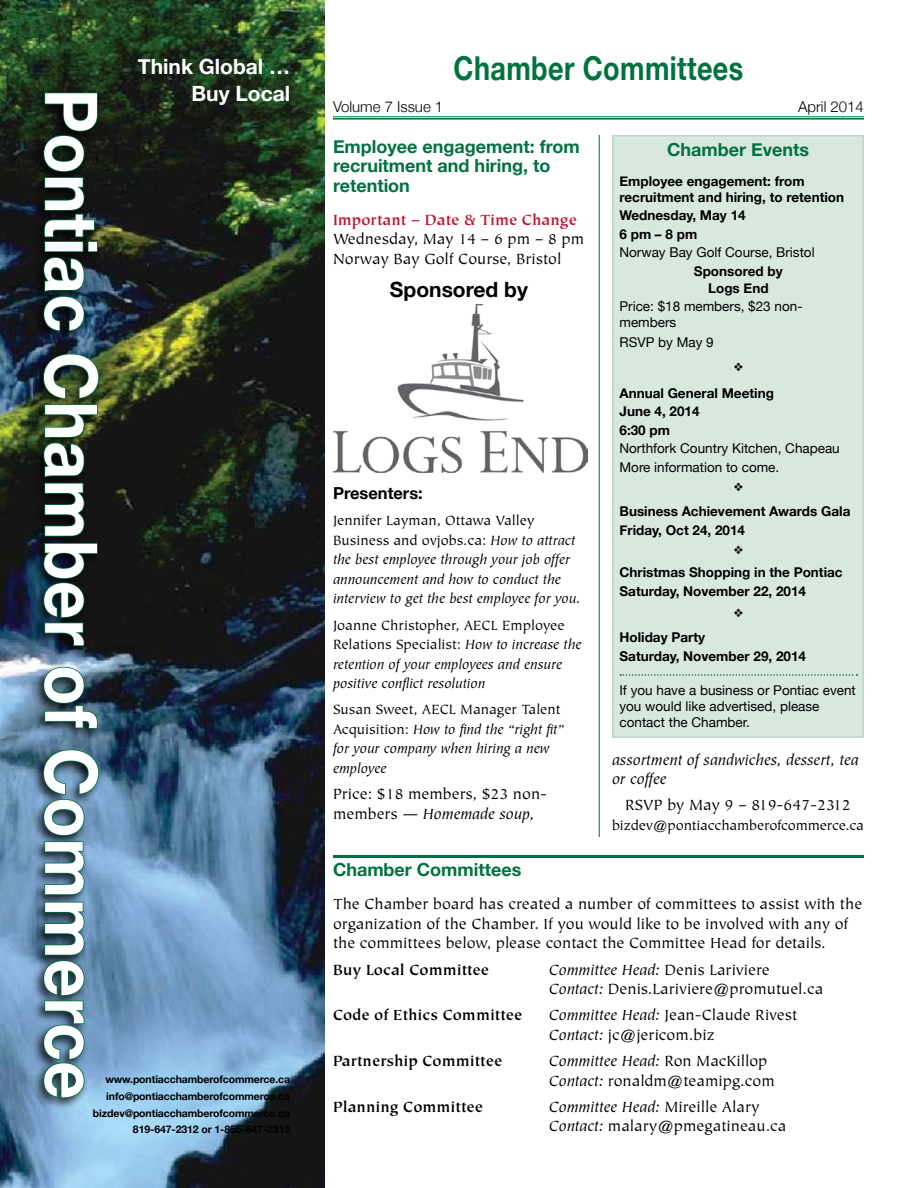
<style>
.page{position:relative;width:918px;height:1188px;background:#fff}
.page>*{position:absolute;margin:0;border:0;box-sizing:border-box;transform-origin:0 0}
.t1{font:700 72.6px "Helvetica Neue";letter-spacing:.01em;color:#fff;scale:.91 1}
.t2{font:700 33px "Helvetica Neue";letter-spacing:.015em;color:#00723f;scale:.82 1}
.t3{font:700 21px/26.2px "Helvetica Neue";color:#fff;text-align:right}
.t4{font:700 21px "Helvetica Neue";color:#000}
.t5{font:700 18px/19.5px "Helvetica Neue";color:#00723f}
.t6{font:16.5px/19.5px "Tiepolo";color:#000}
.t7{font:700 16.5px "Tiepolo";color:#000}
.t8{font:italic 16.5px/19.5px "Tiepolo";color:#000}
.t9{font:700 16.5px "Tiepolo";color:#c41230}
.t10{font:700 16.5px "Helvetica Neue";color:#000}
.t11{font:italic 15px/19.5px "Tiepolo";color:#000}
.t12{font:15px "Tiepolo";letter-spacing:-.01em;color:#000}
.t13{font:300 15px "Helvetica Neue";color:#000}
.t14{font:700 13.5px/18.3px "Helvetica Neue";color:#000}
.t15{font:13.5px/16.2px "Helvetica Neue";color:#000}
.t16{font:700 10.5px/17px "Helvetica Neue";letter-spacing:-.01em;color:#000;text-align:right}
.s1{font-style:normal}
.s2{font-style:italic}
</style>
<div class="page">
<img style="left:0;top:0;width:325px;height:1188px">
<div style="left:613px;top:136px;width:250px;height:601px;background:#d9e8df"></div>
<div style="left:612px;top:135px;width:252px;height:603px;border:2px solid #bcd7c8"></div>
<hr style="left:333px;top:117px;width:531px;height:1px;background:#00723f">
<hr style="left:333px;top:118px;width:531px;height:2px;background:#00723f">
<hr style="left:599px;top:135px;width:1px;height:702px;background:#00723f">
<div style="left:29px;top:87px;width:75px;height:1025px;background:#000;opacity:.8"></div>
<svg style="left:43px;top:92px;width:55px;height:240px;background:#102621"></svg>
<svg style="left:42px;top:353px;width:58px;height:294px;background:#14291d"></svg>
<svg style="left:43px;top:666px;width:55px;height:64px;background:#36575d"></svg>
<svg style="left:42px;top:749px;width:58px;height:350px;background:#456d7e"></svg>
<svg style="left:620px;top:674px;width:237px;height:2px"></svg>
<img style="left:333px;top:304px;width:254px;height:168px">
<hr style="left:333px;top:855px;width:531px;height:3px;background:#00723f">
<p class="t3" style="left:138px;top:53px;width:154px">Think Global …<br>Buy Local</p>
<h1 class="t1" style="left:116px;top:89px;width:1112px;rotate:90deg">Pontiac Chamber of Commerce</h1>
<p class="t16" style="left:93px;top:1070px;width:199px">www.pontiacchamberofcommerce.ca info@pontiacchamberofcommerce.ca bizdev@pontiacchamberofcommerce.ca 819-647-2312 or 1-855-647-2312</p>
<p class="t13" style="left:333px;top:97px;width:112px">Volume 7 Issue 1</p>
<h2 class="t2" style="left:454px;top:48px;width:355px">Chamber Committees</h2>
<p class="t13" style="left:798px;top:97px;width:67px">April 2014</p>
<p class="t5" style="left:333px;top:136px;width:248px">Employee engagement: from recruitment and hiring, to retention</p>
<p class="t9" style="left:333px;top:210px;width:245px">Important – Date &amp; Time Change</p>
<p class="t6" style="left:333px;top:230px;width:253px">Wednesday, May 14 – 6 pm – 8 pm<br>Norway Bay Golf Course, Bristol</p>
<p class="t4" style="left:390px;top:276px;width:140px">Sponsored by</p>
<p class="t10" style="left:333px;top:483px;width:91px">Presenters:</p>
<p class="t11" style="left:333px;top:511px;width:249px"><span class="s1">Jennifer Layman, Ottawa Valley Business and ovjobs.ca:</span> How to attract the best employee through your job offer announcement and how to conduct the interview to get the best employee for you.</p>
<p class="t11" style="left:333px;top:616px;width:250px"><span class="s1">Joanne Christopher, AECL Employee Relations Specialist:</span> How to increase the retention of your employees and ensure positive conflict resolution</p>
<p class="t11" style="left:333px;top:700px;width:233px"><span class="s1">Susan Sweet, AECL Manager Talent<br>Acquisition:</span> How to find the “right fit” for your company when hiring a new employee</p>
<p class="t6" style="left:333px;top:785px;width:216px">Price: $18 members, $23 non&shy;members — <span class="s2">Homemade soup,</span></p>
<p class="t5" style="left:667px;top:139px;width:144px">Chamber Events</p>
<p class="t14" style="left:620px;top:172px;width:226px;line-height:16.2px">Employee engagement: from recruitment and hiring, to retention</p>
<p class="t14" style="left:620px;top:206px;width:128px">Wednesday, May 14<br>6 pm – 8 pm</p>
<p class="t15" style="left:620px;top:244px;width:197px">Norway Bay Golf Course, Bristol</p>
<p class="t14" style="left:694px;top:263px;width:90px;line-height:16.2px;text-align:center">Sponsored by<br>Logs End</p>
<p class="t15" style="left:620px;top:298px;width:185px">Price: $18 members, $23 non&shy;members</p>
<p class="t15" style="left:620px;top:333px;width:96px">RSVP by May 9</p>
<p class="t14" style="left:620px;top:384px;width:156px">Annual General Meeting<br>June 4, 2014<br>6:30 pm</p>
<p class="t15" style="left:620px;top:438px;width:222px;line-height:19.5px">Northfork Country Kitchen, Chapeau<br>More information to come.</p>
<p class="t14" style="left:620px;top:502px;width:232px">Business Achievement Awards Gala<br>Friday, Oct 24, 2014</p>
<p class="t14" style="left:620px;top:563px;width:225px">Christmas Shopping in the Pontiac<br>Saturday, November 22, 2014</p>
<p class="t14" style="left:620px;top:628px;width:188px">Holiday Party<br>Saturday, November 29, 2014</p>
<p class="t15" style="left:620px;top:682px;width:238px">If you have a business or Pontiac event you would like advertised, please contact the Chamber.</p>
<p class="t8" style="left:612px;top:750px;width:248px">assortment of sandwiches, dessert, tea or coffee</p>
<p class="t6" style="left:625px;top:796px;width:227px">RSVP by May 9 – 819-647-2312</p>
<p class="t12" style="left:612px;top:817px;width:254px">bizdev@pontiacchamberofcommerce.ca</p>
<p class="t5" style="left:333px;top:860px;width:190px">Chamber Committees</p>
<p class="t6" style="left:333px;top:895px;width:531px">The Chamber board has created a number of committees to assist with the organization of the Chamber. If you would like to be involved with any of the committees below, please contact the Committee Head for details.</p>
<p class="t7" style="left:333px;top:960px;width:158px">Buy Local Committee</p>
<p class="t6" style="left:549px;top:960px;width:276px"><span class="s2">Committee Head:</span> Denis Lariviere<br><span class="s2">Contact:</span> Denis.Lariviere@promutuel.ca</p>
<p class="t7" style="left:333px;top:1006px;width:191px">Code of Ethics Committee</p>
<p class="t6" style="left:549px;top:1006px;width:250px"><span class="s2">Committee Head:</span> Jean-Claude Rivest<br><span class="s2">Contact:</span> jc@jericom.biz</p>
<p class="t7" style="left:333px;top:1052px;width:171px">Partnership Committee</p>
<p class="t6" style="left:549px;top:1052px;width:227px"><span class="s2">Committee Head:</span> Ron MacKillop<br><span class="s2">Contact:</span> ronaldm@teamipg.com</p>
<p class="t7" style="left:333px;top:1098px;width:152px">Planning Committee</p>
<p class="t6" style="left:549px;top:1097px;width:239px"><span class="s2">Committee Head:</span> Mireille Alary<br><span class="s2">Contact:</span> malary@pmegatineau.ca</p>
</div>
